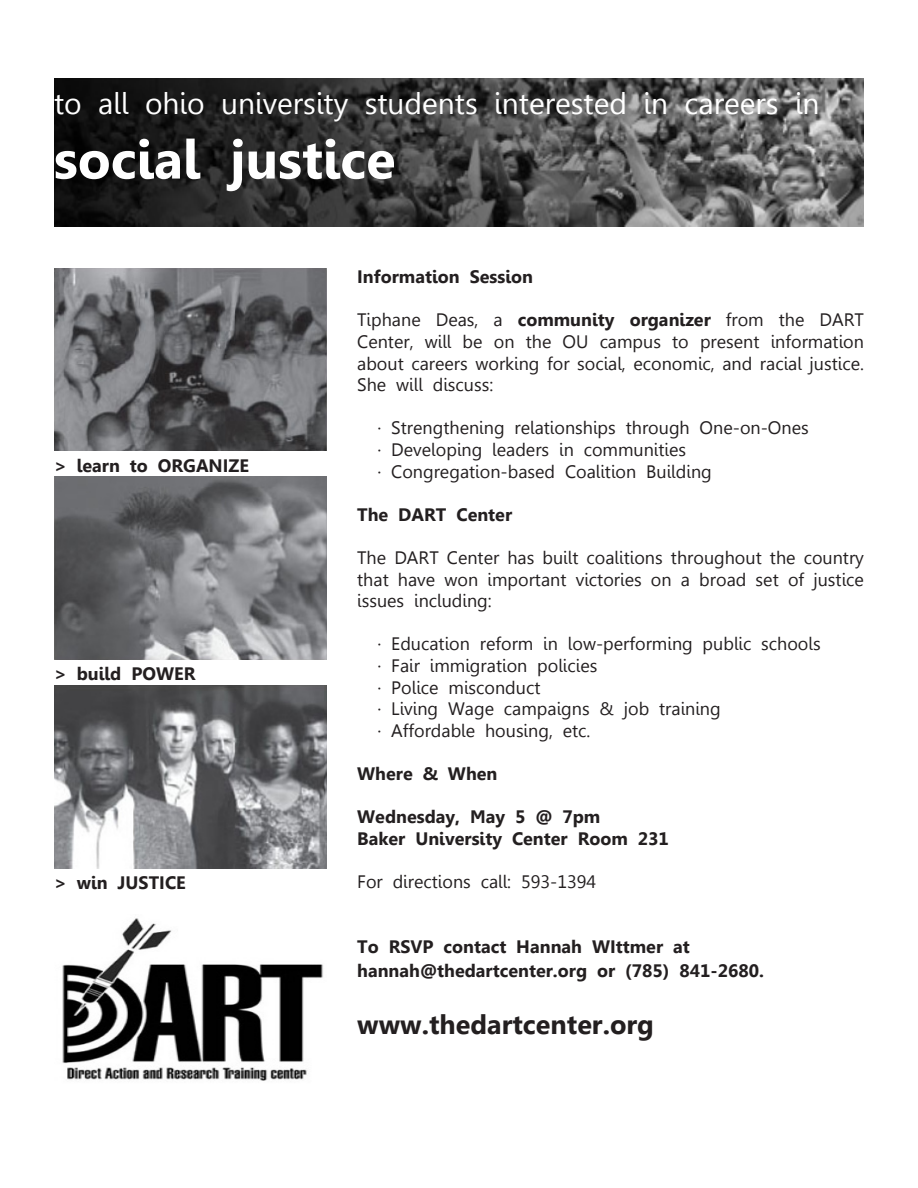
<style>
.page{position:relative;width:918px;height:1188px;background:#fff}
.page>*{position:absolute;margin:0;border:0;box-sizing:border-box;transform-origin:0 0}
.t1{font:700 54px "Leelawadee";color:#fff}
.t2{font:30px "Leelawadee";color:#fff}
.t3{font:700 27px "Leelawadee";color:#231f20}
.t4{font:18px/21.6px "Leelawadee";color:#231f20;text-align:justify}
.t5{font:700 18px "Leelawadee";color:#231f20}
.s1{font-weight:700}
</style>
<div class="page">
<img style="left:54px;top:79px;width:810px;height:148px">
<img style="left:54px;top:268px;width:272px;height:183px">
<img style="left:54px;top:477px;width:272px;height:182px">
<img style="left:54px;top:686px;width:272px;height:182px">
<img style="left:62px;top:918px;width:261px;height:163px">
<p class="t2" style="left:54px;top:86px;width:767px">to all ohio university students interested in careers in</p>
<p class="t1" style="left:54px;top:128px;width:343px">social justice</p>
<p class="t5" style="left:54px;top:455px;width:197px">&gt; learn to ORGANIZE</p>
<p class="t5" style="left:54px;top:663px;width:143px">&gt; build POWER</p>
<p class="t5" style="left:54px;top:873px;width:133px">&gt; win JUSTICE</p>
<p class="t5" style="left:357px;top:267px;width:177px">Information Session</p>
<p class="t4" style="left:357px;top:309px;width:508px">Tiphane Deas, a <span class="s1">community organizer</span> from the DART Center, will be on the OU campus to present information about careers working for social, economic, and racial justice.<br>She will discuss:</p>
<p class="t4" style="left:377px;top:417px;width:433px">· Strengthening relationships through One-on-Ones</p>
<p class="t4" style="left:377px;top:439px;width:310px">· Developing leaders in communities</p>
<p class="t4" style="left:377px;top:461px;width:336px">· Congregation-based Coalition Building</p>
<p class="t5" style="left:357px;top:504px;width:156px">The DART Center</p>
<p class="t4" style="left:357px;top:547px;width:508px">The DART Center has built coalitions throughout the country that have won important victories on a broad set of justice issues including:</p>
<p class="t4" style="left:377px;top:633px;width:445px">· Education reform in low-performing public schools</p>
<p class="t4" style="left:377px;top:655px;width:221px">· Fair immigration policies</p>
<p class="t4" style="left:377px;top:677px;width:165px">· Police misconduct</p>
<p class="t4" style="left:377px;top:698px;width:345px">· Living Wage campaigns &amp; job training</p>
<p class="t4" style="left:377px;top:720px;width:215px">· Affordable housing, etc.</p>
<p class="t5" style="left:357px;top:763px;width:142px">Where &amp; When</p>
<p class="t5" style="left:357px;top:807px;width:245px">Wednesday, May 5 @ 7pm</p>
<p class="t5" style="left:357px;top:828px;width:313px">Baker University Center Room 231</p>
<p class="t4" style="left:357px;top:871px;width:240px">For directions call: 593-1394</p>
<p class="t5" style="left:357px;top:936px;width:334px">To RSVP contact Hannah WIttmer at</p>
<p class="t5" style="left:357px;top:960px;width:408px">hannah@thedartcenter.org or (785) 841-2680.</p>
<p class="t3" style="left:357px;top:1009px;width:298px">www.thedartcenter.org</p>
</div>
